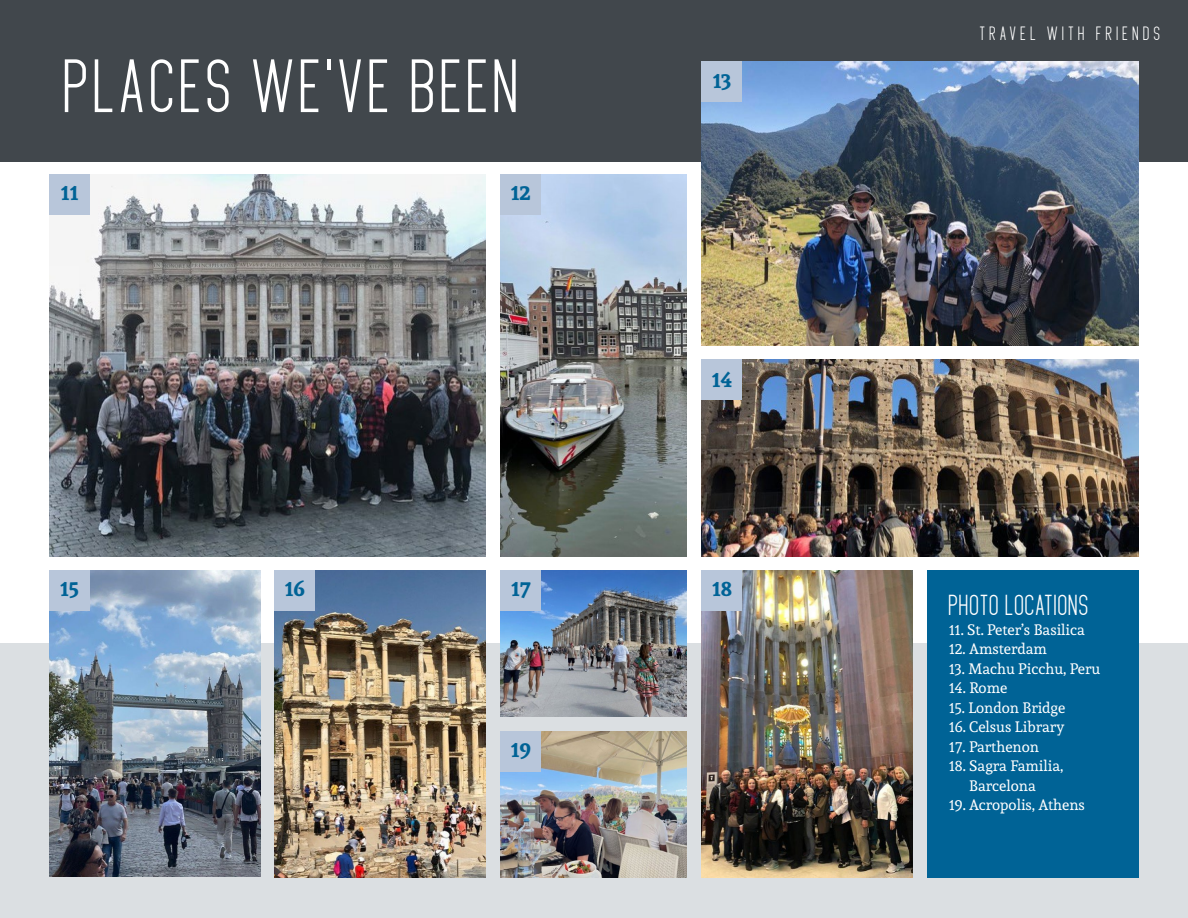
<style>
.page{position:relative;width:1188px;height:918px;background:#fff}
.page>*{position:absolute;margin:0;border:0;box-sizing:border-box;transform-origin:0 0}
.t1{font:72px "Megan June";letter-spacing:.025em;color:#fff}
.t2{font:27px "Megan June";color:#fff}
.t3{font:700 21px "Andada";color:#006396}
.t4{font:18px "Megan June";letter-spacing:.2em;color:#fff}
.t5{font:15px/19.5px "Andada";color:#fff;text-align:center}
</style>
<div class="page">
<div style="left:0;top:0;width:1188px;height:162px;background:#41474c"></div>
<div style="left:0;top:643px;width:1188px;height:275px;background:#dbdfe2"></div>
<img style="left:49px;top:570px;width:211px;height:307px">
<img style="left:501px;top:570px;width:186px;height:146px">
<img style="left:501px;top:174px;width:186px;height:382px">
<img style="left:49px;top:174px;width:437px;height:382px">
<img style="left:501px;top:731px;width:186px;height:147px">
<img style="left:275px;top:570px;width:211px;height:308px">
<img style="left:702px;top:570px;width:211px;height:308px">
<img style="left:702px;top:360px;width:437px;height:196px">
<div style="left:928px;top:570px;width:211px;height:308px;background:#006396"></div>
<img style="left:702px;top:62px;width:437px;height:284px">
<div style="left:49px;top:174px;width:41px;height:40px;background:#b8c6da"></div>
<div style="left:702px;top:360px;width:40px;height:40px;background:#b8c6da"></div>
<div style="left:702px;top:570px;width:40px;height:41px;background:#b8c6da"></div>
<div style="left:702px;top:62px;width:40px;height:40px;background:#b8c6da"></div>
<div style="left:49px;top:570px;width:41px;height:41px;background:#b8c6da"></div>
<div style="left:275px;top:570px;width:40px;height:41px;background:#b8c6da"></div>
<div style="left:501px;top:570px;width:40px;height:41px;background:#b8c6da"></div>
<div style="left:501px;top:731px;width:40px;height:41px;background:#b8c6da"></div>
<div style="left:501px;top:174px;width:40px;height:40px;background:#b8c6da"></div>
<h1 class="t1" style="left:65px;top:48px;width:459px">PLACES WE'VE BEEN</h1>
<h3 class="t3" style="left:60px;top:178px;width:19px">11</h3>
<h3 class="t3" style="left:511px;top:178px;width:22px">12</h3>
<h3 class="t3" style="left:60px;top:574px;width:21px">15</h3>
<h3 class="t3" style="left:285px;top:574px;width:22px">16</h3>
<h3 class="t3" style="left:511px;top:574px;width:21px">17</h3>
<h3 class="t3" style="left:511px;top:736px;width:22px">19</h3>
<h3 class="t3" style="left:712px;top:66px;width:21px">13</h3>
<h3 class="t3" style="left:712px;top:365px;width:22px">14</h3>
<h3 class="t3" style="left:712px;top:574px;width:22px">18</h3>
<p class="t4" style="left:980px;top:24px;width:182px">TRAVEL WITH FRIENDS</p>
<h2 class="t2" style="left:949px;top:591px;width:143px">PHOTO LOCATIONS</h2>
<p class="t5" style="left:949px;top:620px;width:137px">11. St. Peter’s Basilica</p>
<p class="t5" style="left:949px;top:639px;width:99px">12. Amsterdam</p>
<p class="t5" style="left:949px;top:659px;width:153px">13. Machu Picchu, Peru</p>
<p class="t5" style="left:949px;top:678px;width:60px">14. Rome</p>
<p class="t5" style="left:949px;top:698px;width:118px">15. London Bridge</p>
<p class="t5" style="left:949px;top:717px;width:117px">16. Celsus Library</p>
<p class="t5" style="left:949px;top:737px;width:91px">17. Parthenon</p>
<p class="t5" style="left:949px;top:756px;width:116px">18. Sagra Familia,<br>Barcelona</p>
<p class="t5" style="left:949px;top:795px;width:137px">19. Acropolis, Athens</p>
</div>
